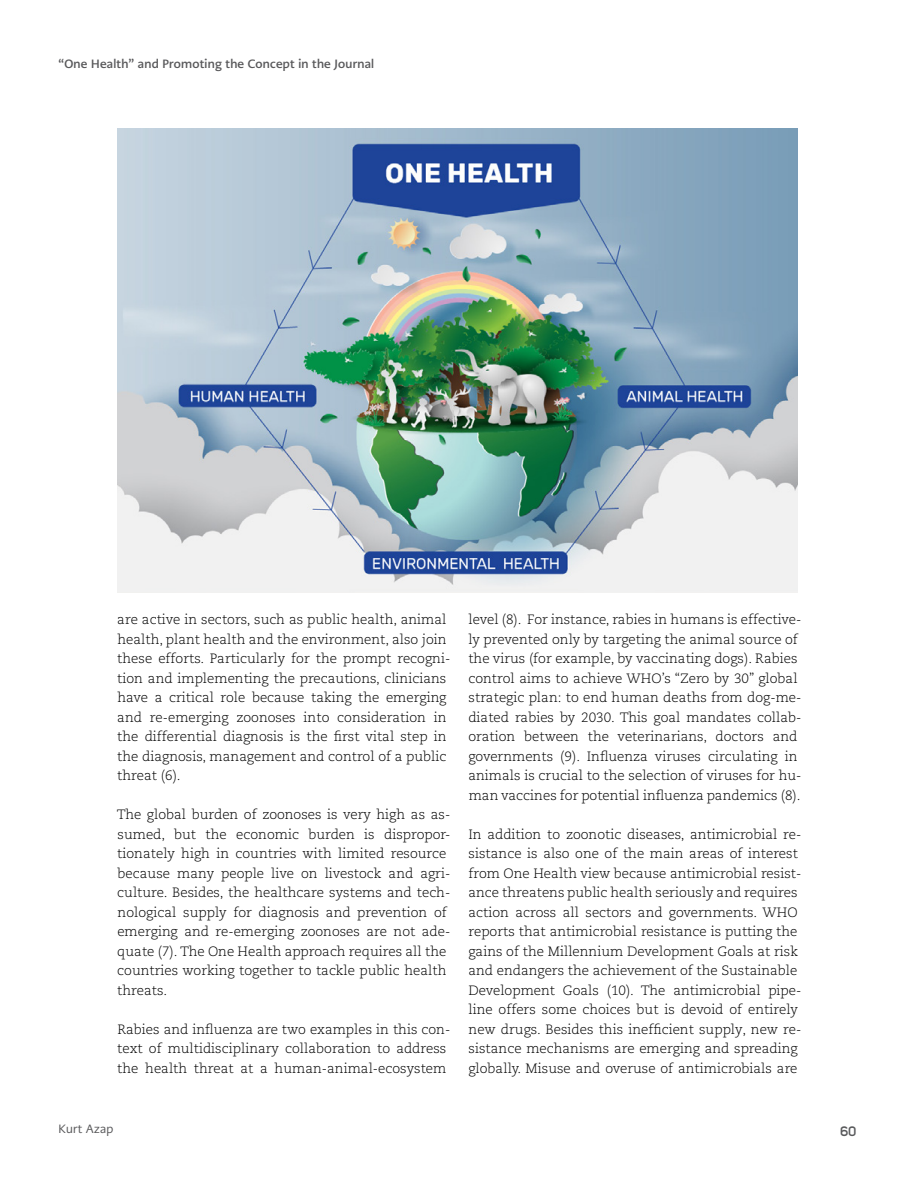
<style>
.page{position:relative;width:915px;height:1191px;background:#fff}
.page>*{position:absolute;margin:0;border:0;box-sizing:border-box;transform-origin:0 0}
.t1{font:300 13.5px/19.5px "Caecilia LT Pro 45";color:#000}
.t2{font:600 13.5px "Uni Sans";color:#58595b}
.t3{font:700 12px "PMN Caecilia Sans Head";letter-spacing:.02em;color:#58585a}
.t4{font:12px "PMN Caecilia Sans Head";letter-spacing:.02em;color:#58585a}
</style>
<div class="page">
<img style="left:117px;top:128px;width:680px;height:464px">
<p class="t3" style="left:58px;top:56px;width:317px">“One Health” and Promoting the Concept in the Journal</p>
<p class="t1" style="left:117px;top:609px;width:334px">are active in sectors, such as public health, animal health, plant health and the environment, also join these efforts. Particularly for the prompt recogni&shy;tion and implementing the precautions, clinicians have a critical role because taking the emerging and re-emerging zoonoses into consideration in the differential diagnosis is the first vital step in the diagnosis, management and control of a public threat (6).</p>
<p class="t1" style="left:117px;top:804px;width:335px">The global burden of zoonoses is very high as as&shy;sumed, but the economic burden is dispropor&shy;tionately high in countries with limited resource because many people live on livestock and agri&shy;culture. Besides, the healthcare systems and tech&shy;nological supply for diagnosis and prevention of emerging and re-emerging zoonoses are not ade&shy;quate (7). The One Health approach requires all the countries working together to tackle public health threats.</p>
<p class="t1" style="left:117px;top:1019px;width:334px">Rabies and influenza are two examples in this con&shy;text of multidisciplinary collaboration to address the health threat at a human-animal-ecosystem</p>
<p class="t4" style="left:58px;top:1121px;width:56px">Kurt Azap</p>
<p class="t1" style="left:468px;top:609px;width:334px">level (8). For instance, rabies in humans is effective&shy;ly prevented only by targeting the animal source of the virus (for example, by vaccinating dogs). Rabies control aims to achieve WHO’s “Zero by 30” global strategic plan: to end human deaths from dog-me&shy;diated rabies by 2030. This goal mandates collab&shy;oration between the veterinarians, doctors and governments (9). Influenza viruses circulating in animals is crucial to the selection of viruses for hu&shy;man vaccines for potential influenza pandemics (8).</p>
<p class="t1" style="left:468px;top:824px;width:334px">In addition to zoonotic diseases, antimicrobial re&shy;sistance is also one of the main areas of interest from One Health view because antimicrobial resist&shy;ance threatens public health seriously and requires action across all sectors and governments. WHO reports that antimicrobial resistance is putting the gains of the Millennium Development Goals at risk and endangers the achievement of the Sustainable Development Goals (10). The antimicrobial pipe&shy;line offers some choices but is devoid of entirely new drugs. Besides this inefficient supply, new re&shy;sistance mechanisms are emerging and spreading globally. Misuse and overuse of antimicrobials are</p>
<p class="t2" style="left:839px;top:1123px;width:18px">60</p>
</div>
